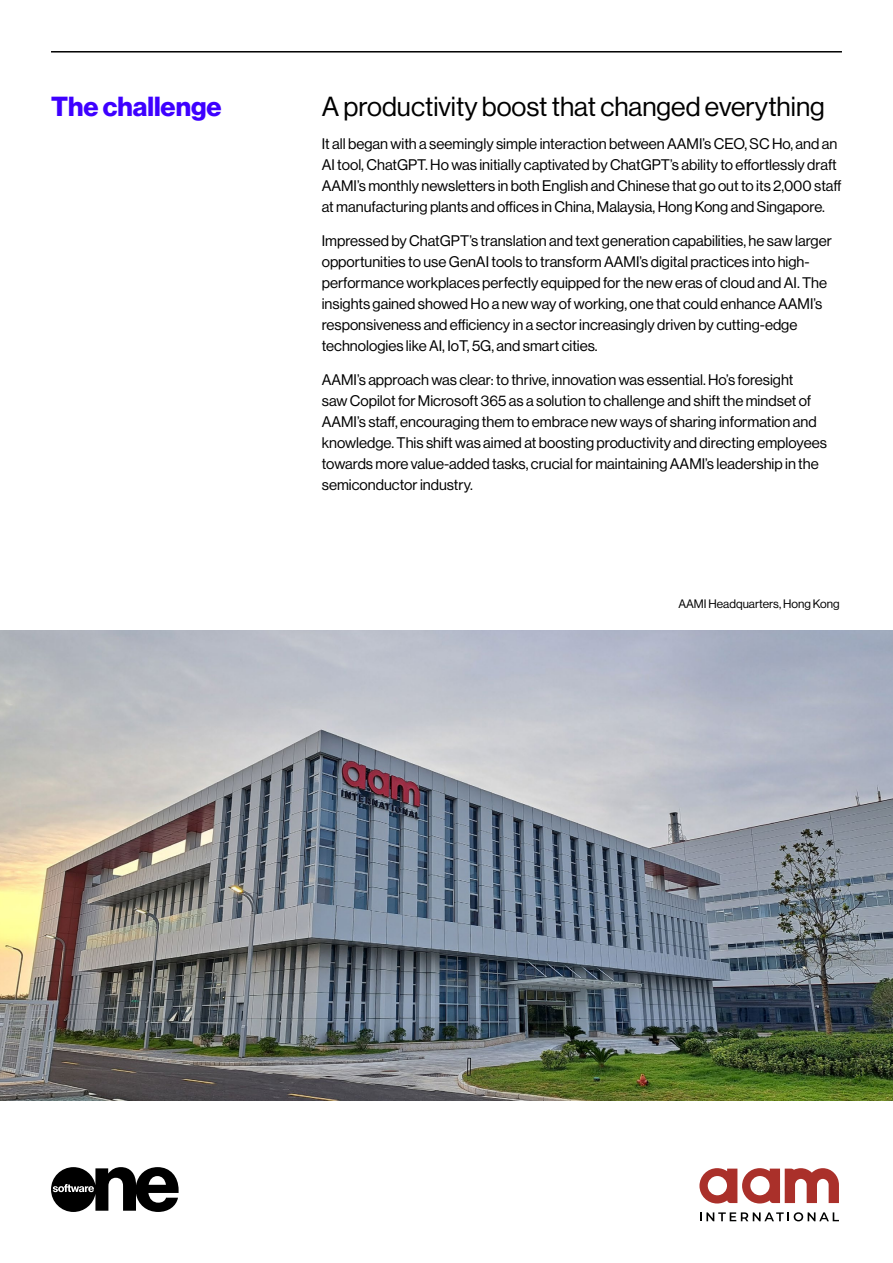
<style>
.page{position:relative;width:893px;height:1263px;background:#fff}
.page>*{position:absolute;margin:0;border:0;box-sizing:border-box;transform-origin:0 0}
.t1{font:27px "Haas Grot Disp 55 Roman";color:#000}
.t2{font:700 27px "Haas Grot Disp 75";color:#3e00ff}
.t3{font:15px/21px "Haas Grot Disp 55 Roman";color:#000}
.t4{font:12px "Haas Grot Disp 55 Roman";color:#000}
</style>
<div class="page">
<svg style="left:51px;top:1167px;width:128px;height:45px"></svg>
<hr style="left:51px;top:51px;width:791px;height:2px;background:#000">
<img style="left:0;top:630px;width:893px;height:470px">
<svg style="left:699px;top:1168px;width:140px;height:35px"></svg>
<svg style="left:700px;top:1212px;width:139px;height:9px"></svg>
<h1 class="t2" style="left:51px;top:90px;width:172px">The challenge</h1>
<h1 class="t1" style="left:322px;top:91px;width:505px">A productivity boost that changed everything</h1>
<p class="t3" style="left:322px;top:134px;width:521px">It all began with a seemingly simple interaction between AAMI’s CEO, SC Ho, and an AI tool, ChatGPT. Ho was initially captivated by ChatGPT’s ability to effortlessly draft AAMI’s monthly newsletters in both English and Chinese that go out to its 2,000 staff at manufacturing plants and offices in China, Malaysia, Hong Kong and Singapore.</p>
<p class="t3" style="left:322px;top:230px;width:512px">Impressed by ChatGPT’s translation and text generation capabilities, he saw larger opportunities to use GenAI tools to transform AAMI’s digital practices into high&shy;performance workplaces perfectly equipped for the new eras of cloud and AI. The insights gained showed Ho a new way of working, one that could enhance AAMI’s responsiveness and efficiency in a sector increasingly driven by cutting-edge technologies like AI, IoT, 5G, and smart cities.</p>
<p class="t3" style="left:322px;top:369px;width:507px">AAMI’s approach was clear: to thrive, innovation was essential. Ho’s foresight<br>saw Copilot for Microsoft 365 as a solution to challenge and shift the mindset of AAMI’s staff, encouraging them to embrace new ways of sharing information and knowledge. This shift was aimed at boosting productivity and directing employees towards more value-added tasks, crucial for maintaining AAMI’s leadership in the semiconductor industry.</p>
<p class="t4" style="left:678px;top:597px;width:163px">AAMI Headquarters, Hong Kong</p>
</div>
